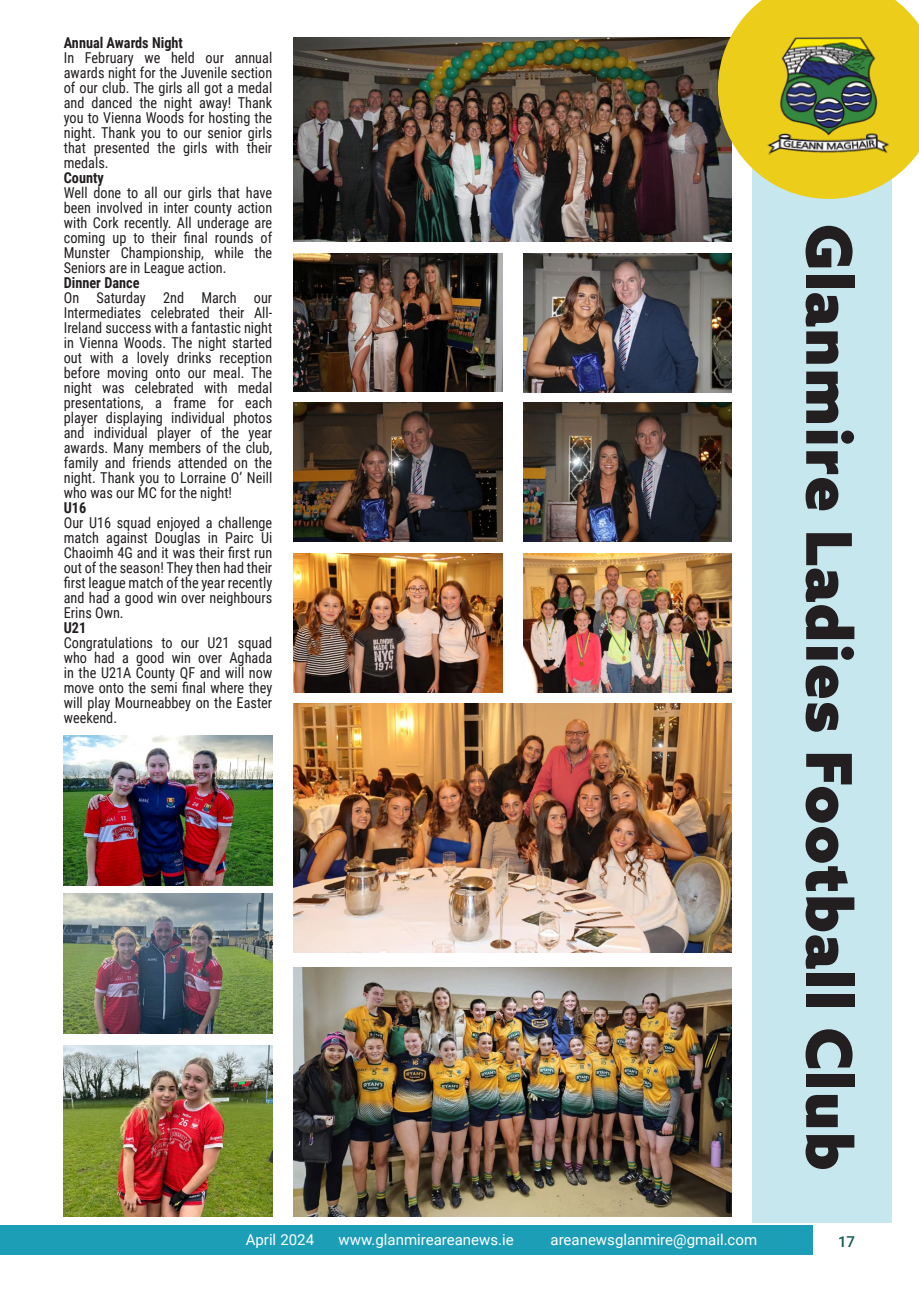
<style>
.page{position:relative;width:919px;height:1289px;background:#fff}
.page>*{position:absolute;margin:0;border:0;box-sizing:border-box;transform-origin:0 0}
.t1{font:900 63px "Azo Sans";letter-spacing:.02em;color:#231f20}
.t2{font:15px/15px "Roboto Condensed";color:#231f20;text-align:justify;scale:.95 1}
.t3{font:15px "Roboto";color:#fff}
.t4{font:700 15px "Roboto Condensed";color:#231f20;scale:.95 1}
.t5{font:500 15px "Roboto";color:#115952}
</style>
<div class="page">
<div style="left:13px;top:1225px;width:799px;height:29px;background:#1c9eb7"></div>
<div style="left:0;top:1225px;width:13px;height:29px;background:#1c9eb7"></div>
<div style="left:752px;top:11px;width:139px;height:1211px;background:#c6e7ed"></div>
<img style="left:293px;top:37px;width:438px;height:204px">
<svg style="left:718px;top:0;width:200px;height:199px"></svg>
<img style="left:764px;top:37px;width:128px;height:118px">
<img style="left:293px;top:253px;width:209px;height:139px">
<img style="left:523px;top:403px;width:208px;height:139px">
<img style="left:293px;top:403px;width:209px;height:139px">
<img style="left:523px;top:253px;width:208px;height:139px">
<img style="left:293px;top:553px;width:209px;height:139px">
<img style="left:293px;top:703px;width:438px;height:249px">
<img style="left:523px;top:553px;width:208px;height:139px">
<img style="left:293px;top:967px;width:438px;height:249px">
<img style="left:64px;top:736px;width:208px;height:149px">
<img style="left:64px;top:893px;width:208px;height:140px">
<img style="left:64px;top:1045px;width:208px;height:171px">
<p class="t4" style="left:64px;top:32px;width:127px">Annual Awards Night</p>
<p class="t2" style="left:64px;top:49px;width:221px">In February we held our annual awards night for the Juvenile section of our club. The girls all got a medal and danced the night away! Thank you to Vienna Woods for hosting the night. Thank you to our senior girls that presented the girls with their medals.</p>
<p class="t4" style="left:64px;top:167px;width:44px">County</p>
<p class="t2" style="left:64px;top:184px;width:221px">Well done to all our girls that have been involved in inter county action with Cork recently. All underage are coming up to their final rounds of Munster Championship, while the Seniors are in League action.</p>
<p class="t4" style="left:64px;top:272px;width:81px">Dinner Dance</p>
<p class="t2" style="left:64px;top:289px;width:221px">On Saturday 2nd March our Intermediates celebrated their All-Ireland success with a fantastic night in Vienna Woods. The night started out with a lovely drinks reception before moving onto our meal. The night was celebrated with medal presentations, a frame for each player displaying individual photos and individual player of the year awards. Many members of the club, family and friends attended on the night. Thank you to Lorraine O’ Neill who was our MC for the night!</p>
<p class="t4" style="left:64px;top:497px;width:25px">U16</p>
<p class="t2" style="left:64px;top:514px;width:221px">Our U16 squad enjoyed a challenge match against Douglas in Pairc Ui Chaoimh 4G and it was their first run out of the season! They then had their first league match of the year recently and had a good win over neighbours Erins Own.</p>
<p class="t4" style="left:64px;top:617px;width:25px">U21</p>
<p class="t2" style="left:64px;top:634px;width:221px">Congratulations to our U21 squad who had a good win over Aghada in the U21A County QF and will now move onto the semi final where they will play Mourneabbey on the Easter weekend.</p>
<h1 class="t1" style="left:870px;top:224px;width:948px;rotate:90deg">Glanmire Ladies Football Club</h1>
<p class="t3" style="left:246px;top:1228px;width:70px">April 2024</p>
<p class="t3" style="left:338px;top:1228px;width:177px">www.glanmireareanews.ie</p>
<p class="t3" style="left:550px;top:1228px;width:208px">areanewsglanmire@gmail.com</p>
<p class="t5" style="left:838px;top:1231px;width:19px">17</p>
</div>
